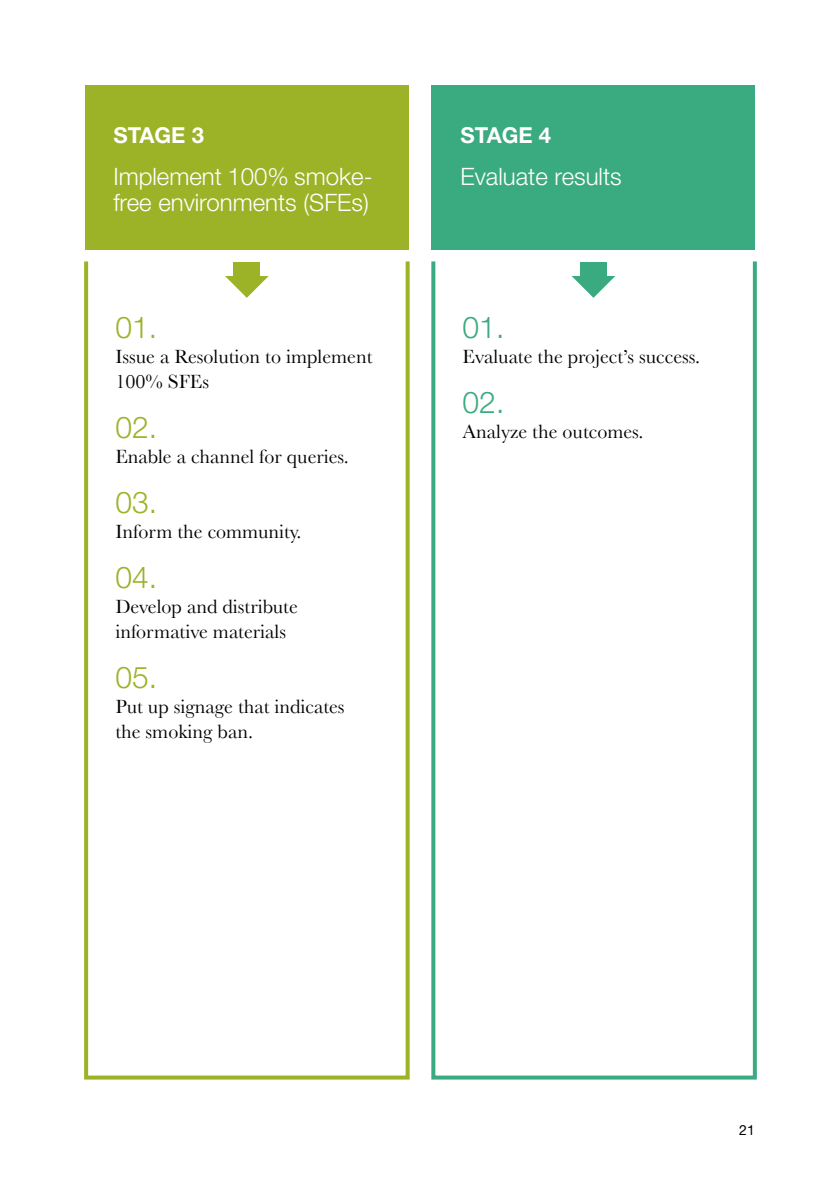
<style>
.page{position:relative;width:840px;height:1191px;background:#fff}
.page>*{position:absolute;margin:0;border:0;box-sizing:border-box;transform-origin:0 0}
.t1{font:300 30px "Helvetica Neue LT Std";color:#9cb227}
.t2{font:300 30px "Helvetica Neue LT Std";color:#3aaa80}
.t3{font:300 24px/26px "Helvetica Neue LT Std";color:#fff}
.t4{font:700 22px "Helvetica Neue LT Std";color:#fff}
.t5{font:20px/25px "Baskerville";color:#000}
.t6{font:14px "Helvetica Neue LT Std";color:#000}
</style>
<div class="page">
<div style="left:85px;top:85px;width:323px;height:164px;background:#9cb227"></div>
<div style="left:431px;top:85px;width:323px;height:164px;background:#3aaa80"></div>
<div style="left:84px;top:259px;width:325px;height:820px;border:4px solid #9cb227"></div>
<div style="left:431px;top:259px;width:325px;height:820px;border:4px solid #3aaa80"></div>
<div style="left:233px;top:262px;width:27px;height:18px;background:#9cb227"></div>
<svg style="left:225px;top:276px;width:43px;height:22px"></svg>
<div style="left:579px;top:262px;width:27px;height:18px;background:#3aaa80"></div>
<svg style="left:571px;top:276px;width:44px;height:22px"></svg>
<p class="t4" style="left:113px;top:121px;width:92px">STAGE 3</p>
<p class="t3" style="left:113px;top:163px;width:260px">Implement 100% smoke&shy;free environments (SFEs)</p>
<h1 class="t1" style="left:115px;top:309px;width:43px">01.</h1>
<p class="t5" style="left:115px;top:344px;width:258px">Issue a Resolution to implement<br>100% SFEs</p>
<h1 class="t1" style="left:115px;top:409px;width:43px">02.</h1>
<p class="t5" style="left:115px;top:444px;width:235px">Enable a channel for queries.</p>
<h1 class="t1" style="left:115px;top:484px;width:43px">03.</h1>
<p class="t5" style="left:115px;top:519px;width:187px">Inform the community.</p>
<h1 class="t1" style="left:115px;top:559px;width:43px">04.</h1>
<p class="t5" style="left:115px;top:594px;width:184px">Develop and distribute informative materials</p>
<h1 class="t1" style="left:115px;top:659px;width:43px">05.</h1>
<p class="t5" style="left:115px;top:694px;width:230px">Put up signage that indicates the smoking ban.</p>
<p class="t4" style="left:460px;top:121px;width:92px">STAGE 4</p>
<p class="t3" style="left:460px;top:163px;width:162px">Evaluate results</p>
<h1 class="t2" style="left:462px;top:309px;width:43px">01.</h1>
<p class="t5" style="left:462px;top:344px;width:239px">Evaluate the project’s success.</p>
<h1 class="t2" style="left:462px;top:384px;width:43px">02.</h1>
<p class="t5" style="left:462px;top:419px;width:182px">Analyze the outcomes.</p>
<p class="t6" style="left:738px;top:1121px;width:17px">21</p>
</div>
